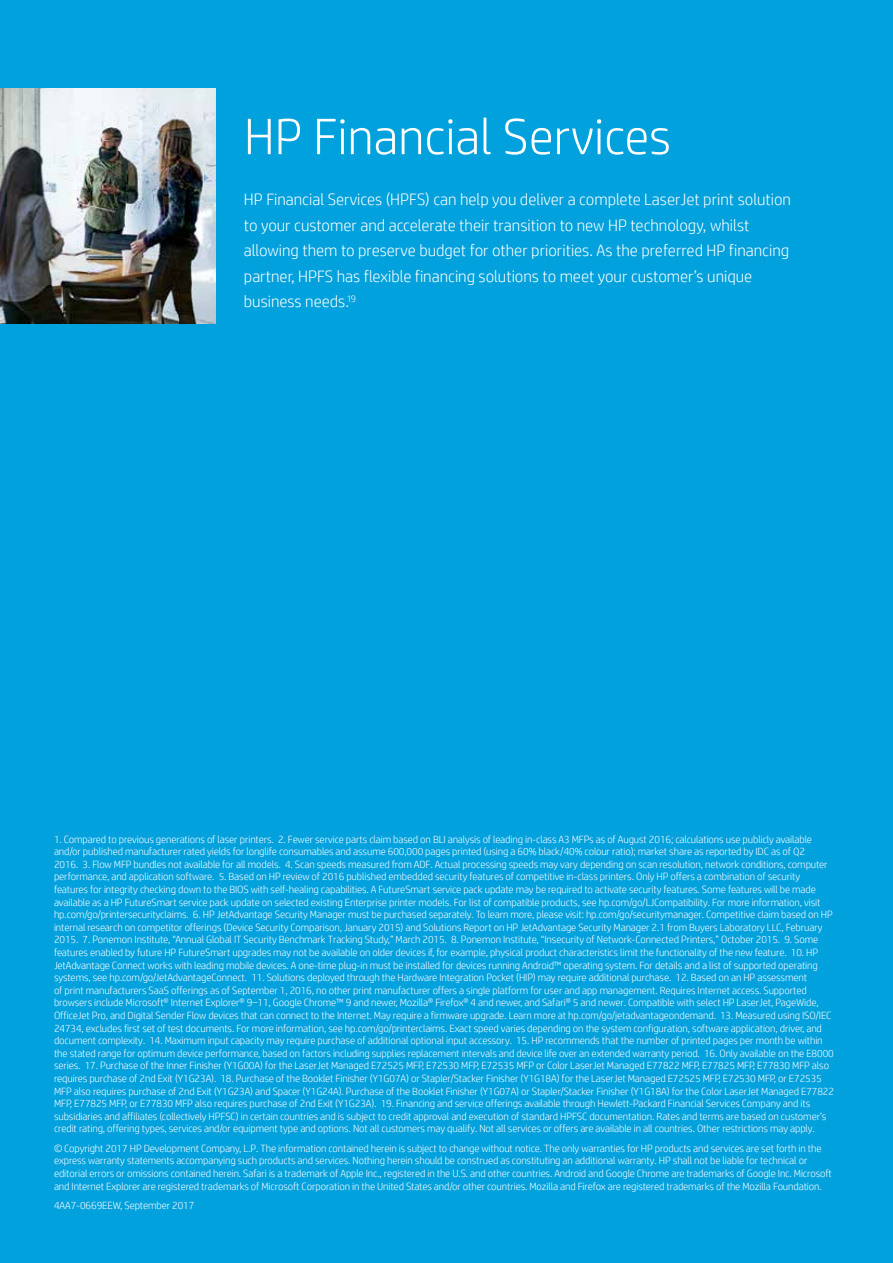
<style>
.page{position:relative;width:893px;height:1263px;background:#00a1dd}
.page>*{position:absolute;margin:0;border:0;box-sizing:border-box;transform-origin:0 0}
.t1{font:300 51px "HP Simplified";color:#fff}
.t2{font:300 16.5px/25.5px "HP Simplified";color:#fff}
.t3{font:300 10.5px/12.6px "HP Simplified";letter-spacing:-.01em;color:#fff}
</style>
<div class="page">
<img style="left:0;top:88px;width:215px;height:235px">
<h1 class="t1" style="left:244px;top:103px;width:429px">HP Financial Services</h1>
<p class="t2" style="left:244px;top:186px;width:549px">HP Financial Services (HPFS) can help you deliver a complete LaserJet print solution to your customer and accelerate their transition to new HP technology, whilst allowing them to preserve budget for other priorities. As the preferred HP financing partner, HPFS has flexible financing solutions to meet your customer’s unique business needs.<sup>19</sup></p>
<p class="t3" style="left:54px;top:832px;width:782px">1. Compared to previous generations of laser printers. 2. Fewer service parts claim based on BLI analysis of leading in-class A3 MFPs as of August 2016; calculations use publicly available and/or published manufacturer rated yields for longlife consumables and assume 600,000 pages printed (using a 60% black/40% colour ratio); market share as reported by IDC as of Q2<br>2016. 3. Flow MFP bundles not available for all models. 4. Scan speeds measured from ADF. Actual processing speeds may vary depending on scan resolution, network conditions, computer performance, and application software. 5. Based on HP review of 2016 published embedded security features of competitive in-class printers. Only HP offers a combination of security features for integrity checking down to the BIOS with self-healing capabilities. A FutureSmart service pack update may be required to activate security features. Some features will be made available as a HP FutureSmart service pack update on selected existing Enterprise printer models. For list of compatible products, see hp.com/go/LJCompatibility. For more information, visit hp.com/go/printersecurityclaims. 6. HP JetAdvantage Security Manager must be purchased separately. To learn more, please visit: hp.com/go/securitymanager. Competitive claim based on HP internal research on competitor offerings (Device Security Comparison, January 2015) and Solutions Report on HP JetAdvantage Security Manager 2.1 from Buyers Laboratory LLC, February 2015. 7. Ponemon Institute, “Annual Global IT Security Benchmark Tracking Study,” March 2015. 8. Ponemon Institute, “Insecurity of Network-Connected Printers,” October 2015. 9. Some features enabled by future HP FutureSmart upgrades may not be available on older devices if, for example, physical product characteristics limit the functionality of the new feature. 10. HP JetAdvantage Connect works with leading mobile devices. A one-time plug-in must be installed for devices running Android™ operating system. For details and a list of supported operating systems, see hp.com/go/JetAdvantageConnect. 11. Solutions deployed through the Hardware Integration Pocket (HIP) may require additional purchase. 12. Based on an HP assessment<br>of print manufacturers SaaS offerings as of September 1, 2016, no other print manufacturer offers a single platform for user and app management. Requires Internet access. Supported browsers include Microsoft® Internet Explorer® 9–11, Google Chrome™ 9 and newer, Mozilla® Firefox® 4 and newer, and Safari® 5 and newer. Compatible with select HP LaserJet, PageWide, OfficeJet Pro, and Digital Sender Flow devices that can connect to the Internet. May require a firmware upgrade. Learn more at hp.com/go/jetadvantageondemand. 13. Measured using ISO/IEC 24734, excludes first set of test documents. For more information, see hp.com/go/printerclaims. Exact speed varies depending on the system configuration, software application, driver, and document complexity. 14. Maximum input capacity may require purchase of additional optional input accessory. 15. HP recommends that the number of printed pages per month be within the stated range for optimum device performance, based on factors including supplies replacement intervals and device life over an extended warranty period. 16. Only available on the E8000 series. 17. Purchase of the Inner Finisher (Y1G00A) for the LaserJet Managed E72525 MFP, E72530 MFP, E72535 MFP or Color LaserJet Managed E77822 MFP, E77825 MFP, E77830 MFP also requires purchase of 2nd Exit (Y1G23A). 18. Purchase of the Booklet Finisher (Y1G07A) or Stapler/Stacker Finisher (Y1G18A) for the LaserJet Managed E72525 MFP, E72530 MFP, or E72535<br>MFP also requires purchase of 2nd Exit (Y1G23A) and Spacer (Y1G24A). Purchase of the Booklet Finisher (Y1G07A) or Stapler/Stacker Finisher (Y1G18A) for the Color LaserJet Managed E77822<br>MFP, E77825 MFP, or E77830 MFP also requires purchase of 2nd Exit (Y1G23A). 19. Financing and service offerings available through Hewlett-Packard Financial Services Company and its subsidiaries and affiliates (collectively HPFSC) in certain countries and is subject to credit approval and execution of standard HPFSC documentation. Rates and terms are based on customer’s credit rating, offering types, services and/or equipment type and options. Not all customers may qualify. Not all services or offers are available in all countries. Other restrictions may apply.</p>
<p class="t3" style="left:54px;top:1141px;width:779px">© Copyright 2017 HP Development Company, L.P. The information contained herein is subject to change without notice. The only warranties for HP products and services are set forth in the express warranty statements accompanying such products and services. Nothing herein should be construed as constituting an additional warranty. HP shall not be liable for technical or editorial errors or omissions contained herein. Safari is a trademark of Apple Inc., registered in the U.S. and other countries. Android and Google Chrome are trademarks of Google Inc. Microsoft and Internet Explorer are registered trademarks of Microsoft Corporation in the United States and/or other countries. Mozilla and Firefox are registered trademarks of the Mozilla Foundation.</p>
<p class="t3" style="left:54px;top:1199px;width:142px">4AA7-0669EEW, September 2017</p>
</div>
